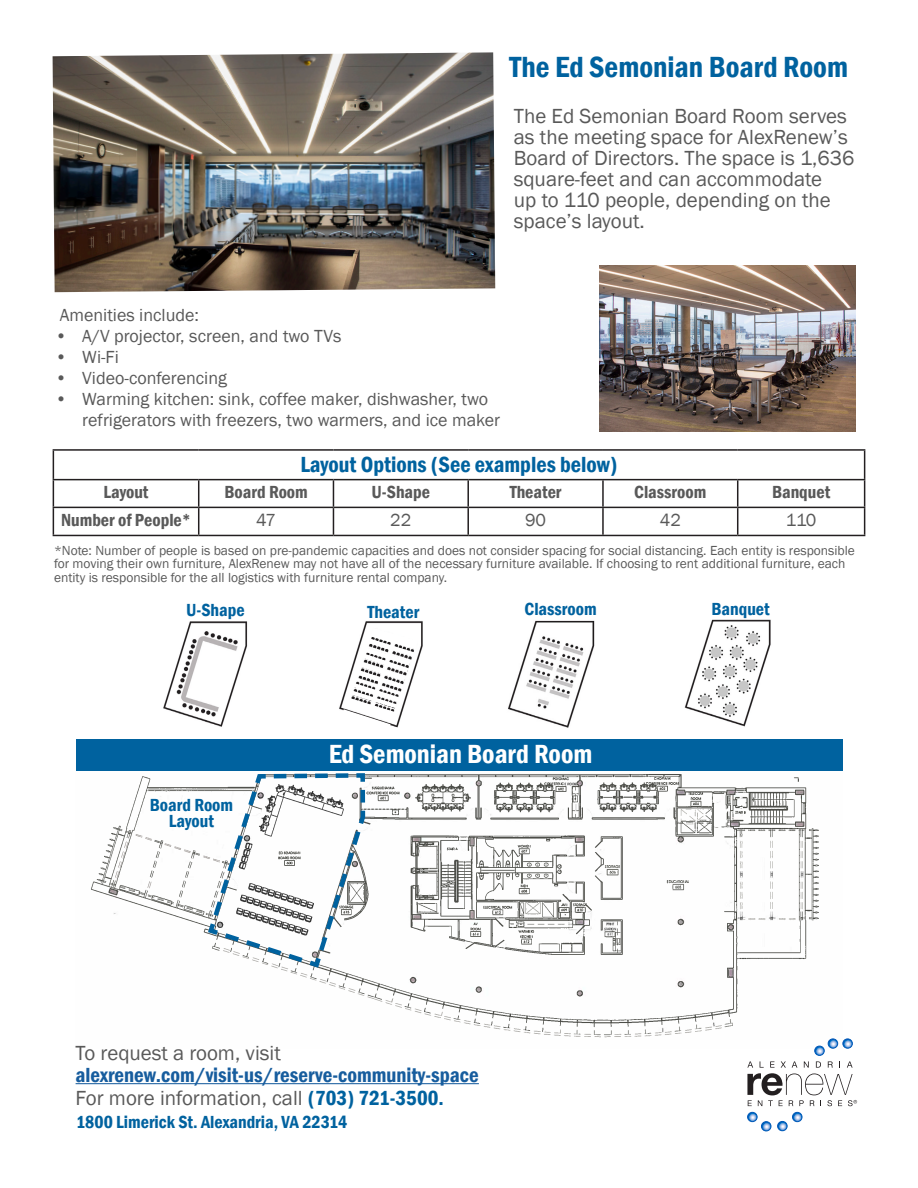
<style>
.page{position:relative;width:918px;height:1188px;background:#fff}
.page>*{position:absolute;margin:0;border:0;box-sizing:border-box;transform-origin:0 0}
.t1{font:600 condensed 30px "Franklin Gothic";color:#00629f}
.t2{font:600 condensed 27px "Franklin Gothic";color:#fff}
.t3{font:600 condensed 22.5px "Franklin Gothic";color:#00629f}
.t4{font:21px/21px "Franklin Gothic";color:#595959}
.t5{font:600 condensed 21px "Franklin Gothic";color:#175d9e}
.t6{font:18px/21px "Franklin Gothic";color:#595959}
.t7{font:600 condensed 18px/16.5px "Franklin Gothic";color:#00629f;text-align:center}
.t8{font:600 condensed 18px "Franklin Gothic";color:#595959}
.t9{font:13.5px/13.5px "Franklin Gothic";color:#595959}
.s1{font-weight:600;font-stretch:condensed;color:#00629f}
</style>
<div class="page">
<img style="left:53px;top:52px;width:442px;height:240px">
<img style="left:599px;top:266px;width:256px;height:165px">
<img style="left:91px;top:775px;width:728px;height:245px">
<img style="left:221px;top:949px;width:501px;height:89px">
<img style="left:680px;top:808px;width:123px;height:112px">
<img style="left:114px;top:834px;width:91px;height:55px">
<img style="left:524px;top:902px;width:48px;height:23px">
<img style="left:667px;top:880px;width:22px;height:11px">
<img style="left:573px;top:1020px;width:160px;height:16px">
<img style="left:604px;top:866px;width:15px;height:10px">
<div style="left:843px;top:1039px;width:10px;height:9px;border:1px solid #0058b8;border-radius:50%"></div>
<svg style="left:815px;top:1039px;width:37px;height:16px"></svg>
<div style="left:815px;top:1046px;width:9px;height:10px;border:1px solid #0058b8;border-radius:50%"></div>
<div style="left:747px;top:1112px;width:10px;height:10px;border:1px solid #0058b8;border-radius:50%"></div>
<svg style="left:794px;top:1112px;width:8px;height:10px"></svg>
<div style="left:792px;top:1112px;width:10px;height:10px;border:1px solid #0058b8;border-radius:50%"></div>
<svg style="left:779px;top:1121px;width:8px;height:10px"></svg>
<div style="left:777px;top:1121px;width:10px;height:10px;border:1px solid #0058b8;border-radius:50%"></div>
<svg style="left:748px;top:1112px;width:23px;height:19px"></svg>
<div style="left:761px;top:1121px;width:10px;height:10px;border:1px solid #0058b8;border-radius:50%"></div>
<svg style="left:747px;top:1061px;width:110px;height:45px"></svg>
<svg style="left:205px;top:773px;width:162px;height:198px"></svg>
<hr style="left:76px;top:1083px;width:403px;height:1px;background:#175d9e">
<div style="left:76px;top:739px;width:766px;height:32px;background:#00629f"></div>
<hr style="left:53px;top:449px;width:146px;height:2px;background:#231f20">
<hr style="left:199px;top:449px;width:134px;height:2px;background:#231f20">
<hr style="left:333px;top:449px;width:135px;height:2px;background:#231f20">
<hr style="left:468px;top:449px;width:135px;height:2px;background:#231f20">
<hr style="left:603px;top:449px;width:135px;height:2px;background:#231f20">
<hr style="left:738px;top:449px;width:127px;height:2px;background:#231f20">
<hr style="left:53px;top:479px;width:146px;height:1px;background:#231f20">
<hr style="left:199px;top:479px;width:134px;height:1px;background:#231f20">
<hr style="left:333px;top:479px;width:135px;height:1px;background:#231f20">
<hr style="left:468px;top:479px;width:135px;height:1px;background:#231f20">
<hr style="left:467px;top:480px;width:2px;height:27px;background:#231f20">
<hr style="left:603px;top:479px;width:135px;height:1px;background:#231f20">
<hr style="left:602px;top:480px;width:2px;height:27px;background:#231f20">
<hr style="left:738px;top:479px;width:127px;height:1px;background:#231f20">
<hr style="left:53px;top:507px;width:146px;height:1px;background:#231f20">
<svg style="left:53px;top:451px;width:1px;height:84px"></svg>
<hr style="left:199px;top:507px;width:134px;height:1px;background:#231f20">
<svg style="left:198px;top:480px;width:1px;height:55px"></svg>
<hr style="left:333px;top:507px;width:135px;height:1px;background:#231f20">
<svg style="left:333px;top:480px;width:1px;height:55px"></svg>
<hr style="left:468px;top:507px;width:135px;height:1px;background:#231f20">
<hr style="left:467px;top:508px;width:2px;height:27px;background:#231f20">
<hr style="left:603px;top:507px;width:135px;height:1px;background:#231f20">
<hr style="left:602px;top:508px;width:2px;height:27px;background:#231f20">
<hr style="left:738px;top:507px;width:127px;height:1px;background:#231f20">
<svg style="left:737px;top:480px;width:1px;height:55px"></svg>
<svg style="left:864px;top:451px;width:1px;height:84px"></svg>
<hr style="left:53px;top:535px;width:146px;height:1px;background:#231f20">
<hr style="left:199px;top:535px;width:134px;height:1px;background:#231f20">
<hr style="left:333px;top:535px;width:135px;height:1px;background:#231f20">
<hr style="left:468px;top:535px;width:135px;height:1px;background:#231f20">
<hr style="left:603px;top:535px;width:135px;height:1px;background:#231f20">
<hr style="left:738px;top:535px;width:127px;height:1px;background:#231f20">
<img style="left:163px;top:621px;width:85px;height:106px">
<img style="left:508px;top:620px;width:87px;height:108px">
<img style="left:684px;top:619px;width:87px;height:108px">
<svg style="left:339px;top:621px;width:84px;height:107px"></svg>
<p class="t1" style="left:510px;top:46px;width:340px">The Ed Semonian Board Room</p>
<p class="t4" style="left:514px;top:106px;width:342px">The Ed Semonian Board Room serves as the meeting space for AlexRenew’s<br>Board of Directors. The space is 1,636 square-feet and can accommodate<br>up to 110 people, depending on the space’s layout.</p>
<p class="t6" style="left:60px;top:305px;width:141px">Amenities include:</p>
<p class="t6" style="left:55px;top:326px;width:288px">• A/V projector, screen, and two TVs</p>
<p class="t6" style="left:55px;top:347px;width:65px">• Wi-Fi</p>
<p class="t6" style="left:55px;top:368px;width:173px">• Video-conferencing</p>
<p class="t6" style="left:82px;top:389px;width:419px;text-indent:-27px">• Warming kitchen: sink, coffee maker, dishwasher, two refrigerators with freezers, two warmers, and ice maker</p>
<p class="t3" style="left:300px;top:449px;width:319px">Layout Options (See examples below)</p>
<p class="t8" style="left:104px;top:480px;width:46px">Layout</p>
<p class="t8" style="left:224px;top:480px;width:85px">Board Room</p>
<p class="t8" style="left:372px;top:480px;width:60px">U-Shape</p>
<p class="t8" style="left:510px;top:480px;width:53px">Theater</p>
<p class="t8" style="left:634px;top:480px;width:74px">Classroom</p>
<p class="t8" style="left:772px;top:480px;width:60px">Banquet</p>
<p class="t8" style="left:61px;top:508px;width:132px">Number of People*</p>
<p class="t6" style="left:256px;top:510px;width:21px">47</p>
<p class="t6" style="left:390px;top:510px;width:23px">22</p>
<p class="t6" style="left:525px;top:510px;width:23px">90</p>
<p class="t6" style="left:660px;top:510px;width:23px">42</p>
<p class="t6" style="left:786px;top:510px;width:32px">110</p>
<p class="t9" style="left:54px;top:544px;width:803px">*Note: Number of people is based on pre-pandemic capacities and does not consider spacing for social distancing. Each entity is responsible for moving their own furniture, AlexRenew may not have all of the necessary furniture available. If choosing to rent additional furniture, each entity is responsible for the all logistics with furniture rental company.</p>
<p class="t7" style="left:186px;top:601px;width:60px">U-Shape</p>
<p class="t7" style="left:150px;top:796px;width:85px">Board Room<br>Layout</p>
<p class="t7" style="left:367px;top:603px;width:53px">Theater</p>
<p class="t7" style="left:525px;top:601px;width:74px">Classroom</p>
<p class="t7" style="left:712px;top:600px;width:60px">Banquet</p>
<p class="t2" style="left:329px;top:736px;width:265px">Ed Semonian Board Room</p>
<p class="t4" style="left:76px;top:1043px;width:207px">To request a room, visit</p>
<p class="t5" style="left:76px;top:1061px;width:405px">alexrenew.com/visit-us/reserve-community-space</p>
<p class="t4" style="left:76px;top:1088px;width:370px">For more information, call <span class="s1">(703) 721-3500.</span></p>
<p class="t7" style="left:76px;top:1113px;width:273px">1800 Limerick St. Alexandria, VA 22314</p>
</div>
